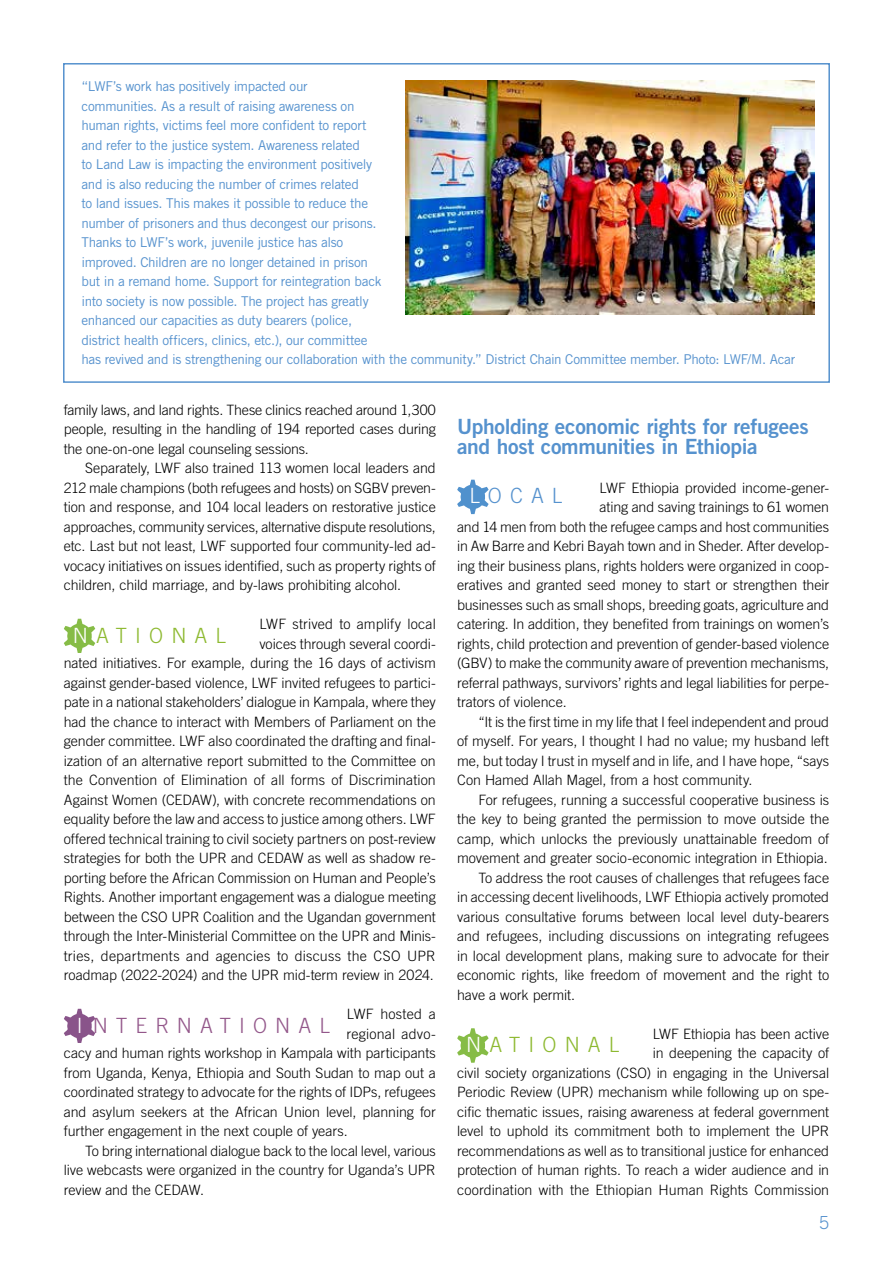
<style>
.page{position:relative;width:893px;height:1263px;background:#fff}
.page>*{position:absolute;margin:0;border:0;box-sizing:border-box;transform-origin:0 0}
.t1{font:21px/19.5px "Trade Gothic LT Std Bd 2";letter-spacing:-.015em;color:#5692ce}
.t2{font:300 21px "Trade Gothic LT Std";letter-spacing:.385em;color:#8db930}
.t3{font:300 21px "Trade Gothic LT Std";letter-spacing:.385em;color:#93578a}
.t4{font:300 21px "Trade Gothic LT Std";letter-spacing:.385em;color:#5692ce}
.t5{font:300 18px "Trade Gothic LT Std";color:#5692ce}
.t6{font:300 14.25px/19.5px "Trade Gothic LT Std";letter-spacing:-.005em;color:#000;text-align:justify}
.t7{font:300 14.25px "Trade Gothic LT Std";letter-spacing:.02em;color:#000}
.t8{font:13.5px/19.5px "Trade Gothic LT Std";letter-spacing:-.025em;color:#5692ce}
.s1{color:#fff}
</style>
<div class="page">
<svg style="left:64px;top:619px;width:31px;height:34px"></svg>
<svg style="left:64px;top:1009px;width:31px;height:34px"></svg>
<svg style="left:457px;top:480px;width:32px;height:34px"></svg>
<svg style="left:457px;top:1028px;width:32px;height:34px"></svg>
<div style="left:63px;top:63px;width:767px;height:320px;border:2px solid #5692ce"></div>
<img style="left:405px;top:81px;width:410px;height:234px">
<p class="t8" style="left:82px;top:77px;width:715px">“LWF’s work has positively impacted our<br>communities. As a result of raising awareness on<br>human rights, victims feel more confident to report<br>and refer to the justice system. Awareness related<br>to Land Law is impacting the environment positively<br>and is also reducing the number of crimes related<br>to land issues. This makes it possible to reduce the<br>number of prisoners and thus decongest our prisons.<br>Thanks to LWF’s work, juvenile justice has also<br>improved. Children are no longer detained in prison<br>but in a remand home. Support for reintegration back<br>into society is now possible. The project has greatly<br>enhanced our capacities as duty bearers (police,<br>district health officers, clinics, etc.), our committee<br>has revived and is strengthening our collaboration with the community.” District Chain Committee member. Photo: LWF/M. Acar</p>
<p class="t6" style="left:64px;top:400px;width:374px">family laws, and land rights. These clinics reached around 1,300 people, resulting in the handling of 194 reported cases during the one-on-one legal counseling sessions.</p>
<p class="t6" style="left:64px;top:458px;width:374px;text-indent:21px">Separately, LWF also trained 113 women local leaders and 212 male champions (both refugees and hosts) on SGBV preven&shy;tion and response, and 104 local leaders on restorative justice approaches, community services, alternative dispute resolutions, etc. Last but not least, LWF supported four community-led ad&shy;vocacy initiatives on issues identified, such as property rights of children, child marriage, and by-laws prohibiting alcohol.</p>
<h1 class="t2" style="left:73px;top:623px;width:155px"><span class="s1">N</span>ATIONAL</h1>
<p class="t6" style="left:64px;top:614px;width:374px;text-align:right">LWF strived to amplify local<br>voices through several coordi-<br>nated initiatives. For example, during the 16 days of activism against gender-based violence, LWF invited refugees to partici&shy;pate in a national stakeholders’ dialogue in Kampala, where they had the chance to interact with Members of Parliament on the gender committee. LWF also coordinated the drafting and final&shy;ization of an alternative report submitted to the Committee on the Convention of Elimination of all forms of Discrimination Against Women (CEDAW), with concrete recommendations on equality before the law and access to justice among others. LWF offered technical training to civil society partners on post-review strategies for both the UPR and CEDAW as well as shadow re&shy;porting before the African Commission on Human and People’s Rights. Another important engagement was a dialogue meeting between the CSO UPR Coalition and the Ugandan government through the Inter-Ministerial Committee on the UPR and Minis&shy;tries, departments and agencies to discuss the CSO UPR roadmap (2022-2024) and the UPR mid-term review in 2024.</p>
<h1 class="t3" style="left:77px;top:1013px;width:255px"><span class="s1">I</span>NTERNATIONAL</h1>
<p class="t7" style="left:347px;top:1006px;width:90px">LWF hosted a</p>
<p class="t6" style="left:347px;top:1024px;width:91px">regional advo-</p>
<p class="t6" style="left:64px;top:1043px;width:374px">cacy and human rights workshop in Kampala with participants</p>
<p class="t6" style="left:64px;top:1063px;width:374px">from Uganda, Kenya, Ethiopia and South Sudan to map out a</p>
<p class="t6" style="left:64px;top:1082px;width:374px">coordinated strategy to advocate for the rights of IDPs, refugees</p>
<p class="t6" style="left:64px;top:1102px;width:374px">and asylum seekers at the African Union level, planning for</p>
<p class="t6" style="left:64px;top:1121px;width:285px">further engagement in the next couple of years.</p>
<p class="t6" style="left:85px;top:1141px;width:352px">To bring international dialogue back to the local level, various</p>
<p class="t6" style="left:64px;top:1160px;width:374px">live webcasts were organized in the country for Uganda’s UPR</p>
<p class="t6" style="left:64px;top:1180px;width:142px">review and the CEDAW.</p>
<h1 class="t1" style="left:457px;top:417px;width:353px">Upholding economic rights for refugees and host communities in Ethiopia</h1>
<h1 class="t4" style="left:469px;top:483px;width:94px"><span class="s1">L</span>OCAL</h1>
<p class="t6" style="left:600px;top:478px;width:231px">LWF Ethiopia provided income-gener-</p>
<p class="t6" style="left:600px;top:497px;width:231px">ating and saving trainings to 61 women</p>
<p class="t6" style="left:457px;top:517px;width:374px">and 14 men from both the refugee camps and host communities</p>
<p class="t6" style="left:457px;top:536px;width:374px">in Aw Barre and Kebri Bayah town and in Sheder. After develop-</p>
<p class="t6" style="left:457px;top:556px;width:374px">ing their business plans, rights holders were organized in coop-</p>
<p class="t6" style="left:457px;top:575px;width:374px">eratives and granted seed money to start or strengthen their</p>
<p class="t6" style="left:457px;top:595px;width:374px">businesses such as small shops, breeding goats, agriculture and</p>
<p class="t6" style="left:457px;top:614px;width:374px">catering. In addition, they benefited from trainings on women’s</p>
<p class="t6" style="left:457px;top:634px;width:374px">rights, child protection and prevention of gender-based violence</p>
<p class="t6" style="left:457px;top:653px;width:374px">(GBV) to make the community aware of prevention mechanisms,</p>
<p class="t6" style="left:457px;top:673px;width:374px">referral pathways, survivors’ rights and legal liabilities for perpe-</p>
<p class="t6" style="left:457px;top:692px;width:111px">trators of violence.</p>
<p class="t6" style="left:478px;top:712px;width:352px">“It is the first time in my life that I feel independent and proud</p>
<p class="t6" style="left:457px;top:731px;width:374px">of myself. For years, I thought I had no value; my husband left</p>
<p class="t6" style="left:457px;top:751px;width:373px">me, but today I trust in myself and in life, and I have hope, “says</p>
<p class="t6" style="left:457px;top:770px;width:297px">Con Hamed Allah Magel, from a host community.</p>
<p class="t6" style="left:478px;top:790px;width:352px">For refugees, running a successful cooperative business is</p>
<p class="t6" style="left:457px;top:809px;width:374px">the key to being granted the permission to move outside the</p>
<p class="t6" style="left:457px;top:829px;width:374px">camp, which unlocks the previously unattainable freedom of</p>
<p class="t6" style="left:457px;top:848px;width:372px">movement and greater socio-economic integration in Ethiopia.</p>
<p class="t6" style="left:478px;top:868px;width:352px">To address the root causes of challenges that refugees face</p>
<p class="t6" style="left:457px;top:887px;width:374px">in accessing decent livelihoods, LWF Ethiopia actively promoted</p>
<p class="t6" style="left:457px;top:907px;width:374px">various consultative forums between local level duty-bearers</p>
<p class="t6" style="left:457px;top:926px;width:374px">and refugees, including discussions on integrating refugees</p>
<p class="t6" style="left:457px;top:946px;width:374px">in local development plans, making sure to advocate for their</p>
<p class="t6" style="left:457px;top:965px;width:374px">economic rights, like freedom of movement and the right to</p>
<p class="t6" style="left:457px;top:985px;width:120px">have a work permit.</p>
<h1 class="t2" style="left:466px;top:1032px;width:155px"><span class="s1">N</span>ATIONAL</h1>
<p class="t6" style="left:457px;top:1024px;width:374px;text-align:right">LWF Ethiopia has been active<br>in deepening the capacity of<br>civil society organizations (CSO) in engaging in the Universal Periodic Review (UPR) mechanism while following up on spe&shy;cific thematic issues, raising awareness at federal government level to uphold its commitment both to implement the UPR recommendations as well as to transitional justice for enhanced protection of human rights. To reach a wider audience and in coordination with the Ethiopian Human Rights Commission</p>
<p class="t5" style="left:819px;top:1212px;width:12px">5</p>
</div>
